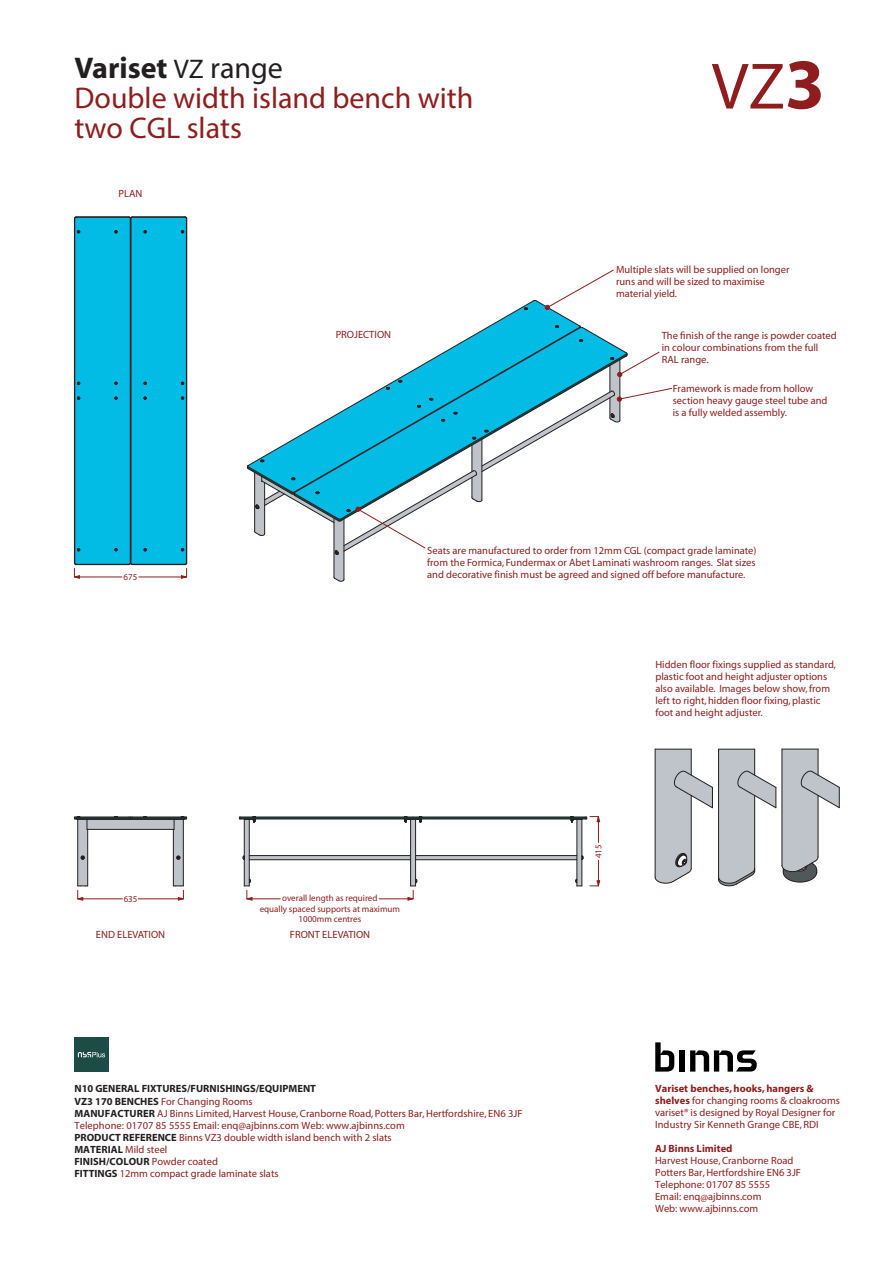
<style>
.page{position:relative;width:893px;height:1263px;background:#fff}
.page>*{position:absolute;margin:0;border:0;box-sizing:border-box;transform-origin:0 0}
.t1{font:66px "Myriad";color:#8f1d1d}
.t2{font:30px/30px "Myriad Pro";color:#8f1d1d}
.t3{font:700 30px "Myriad";color:#231f20}
.t4{font:10.5px/12px "Myriad";color:#8f1d1d}
.t5{font:10.5px/12px "Myriad Pro";color:#8f1d1d}
.t6{font:700 10.5px "Myriad";color:#231f20}
.t7{font:700 10.5px "Myriad Pro";color:#8f1d1d}
.t8{font:9px/10.5px "Myriad";color:#8f1d1d;text-align:center}
.s1{font-weight:400;font-size:27px}
.s2{font-weight:400}
.s3{font-weight:700;font-size:72px}
.s4{font-family:"Myriad";font-weight:700;color:#231f20}
.s5{font-family:"Myriad Pro";font-weight:400;color:#8f1d1d}
.s6{font-weight:700}
</style>
<div class="page">
<div style="left:679px;top:1050px;width:6px;height:21px;background:#000"></div>
<svg style="left:655px;top:1042px;width:19px;height:29px"></svg>
<svg style="left:690px;top:1050px;width:67px;height:21px"></svg>
<div style="left:74px;top:1037px;width:34px;height:34px;background:#1d4c46"></div>
<svg style="left:78px;top:1052px;width:27px;height:5px"></svg>
<svg style="left:247px;top:270px;width:425px;height:311px"></svg>
<svg style="left:74px;top:217px;width:113px;height:362px;background:#0cb6dc"></svg>
<svg style="left:74px;top:816px;width:113px;height:84px"></svg>
<hr style="left:87px;top:829px;width:87px;height:1px;background:#231f20">
<svg style="left:655px;top:749px;width:185px;height:137px"></svg>
<hr style="left:818px;top:795px;width:1px;height:62px;background:#231f20">
<hr style="left:782px;top:749px;width:1px;height:116px;background:#231f20">
<svg style="left:239px;top:816px;width:361px;height:84px"></svg>
<h2 class="t3" style="left:75px;top:53px;width:210px">Variset <span class="s1">VZ</span> <span class="s2">range</span></h2>
<h2 class="t2" style="left:75px;top:83px;width:400px">Double width island bench with two CGL slats</h2>
<p class="t4" style="left:119px;top:188px;width:25px">PLAN</p>
<p class="t4" style="left:336px;top:329px;width:57px">PROJECTION</p>
<h1 class="t1" style="left:712px;top:54px;width:115px">VZ<span class="s3">3</span></h1>
<p class="t4" style="left:616px;top:264px;width:175px">Multiple slats will be supplied on longer runs and will be sized to maximise material yield.</p>
<p class="t4" style="left:662px;top:330px;width:176px">The finish of the range is powder coated in colour combinations from the full<br>RAL range.</p>
<p class="t4" style="left:673px;top:383px;width:156px">Framework is made from hollow section heavy gauge steel tube and is a fully welded assembly.</p>
<p class="t8" style="left:124px;top:572px;width:15px">675</p>
<p class="t8" style="left:124px;top:894px;width:15px">635</p>
<p class="t4" style="left:96px;top:929px;width:71px">END ELEVATION</p>
<p class="t4" style="left:427px;top:545px;width:331px;text-align:justify">Seats are manufactured to order from 12mm CGL (compact grade laminate) from the Formica, Fundermax or Abet Laminati washroom ranges. Slat sizes and decorative finish must be agreed and signed off before manufacture.</p>
<p class="t4" style="left:655px;top:659px;width:182px">Hidden floor fixings supplied as standard, plastic foot and height adjuster options also available. Images below show, from left to right, hidden floor fixing, plastic foot and height adjuster.</p>
<p class="t8" style="left:260px;top:893px;width:142px">overall length as required<br>equally spaced supports at maximum<br>1000mm centres</p>
<p class="t4" style="left:290px;top:929px;width:82px">FRONT ELEVATION</p>
<p class="t8" style="left:594px;top:858px;width:15px;rotate:-90deg">415</p>
<p class="t6" style="left:74px;top:1083px;width:243px">N10 GENERAL FIXTURES/FURNISHINGS/EQUIPMENT</p>
<p class="t5" style="left:74px;top:1095px;width:450px"><span class="s4">VZ3 170 BENCHES</span> For Changing Rooms<br><span class="s4">MANUFACTURER</span> AJ Binns Limited, Harvest House, Cranborne Road, Potters Bar, Hertfordshire, EN6 3JF Telephone: 01707 85 5555 Email: enq@ajbinns.com Web: www.ajbinns.com<br><span class="s4">PRODUCT REFERENCE</span> Binns VZ3 double width island bench with 2 slats<br><span class="s4">MATERIAL</span> Mild steel</p>
<p class="t6" style="left:74px;top:1156px;width:145px">FINISH/COLOUR <span class="s5">Powder coated</span></p>
<p class="t5" style="left:74px;top:1167px;width:206px"><span class="s4">FITTINGS</span> 12mm compact grade laminate slats</p>
<p class="t5" style="left:655px;top:1082px;width:186px"><span class="s6">Variset benches, hooks, hangers &amp; shelves</span> for changing rooms &amp; cloakrooms variset® is designed by Royal Designer for Industry Sir Kenneth Grange CBE, RDI</p>
<p class="t7" style="left:655px;top:1142px;width:79px">AJ Binns Limited</p>
<p class="t5" style="left:655px;top:1154px;width:147px">Harvest House, Cranborne Road<br>Potters Bar, Hertfordshire EN6 3JF<br>Telephone: 01707 85 5555<br>Email: enq@ajbinns.com<br>Web: www.ajbinns.com</p>
</div>
